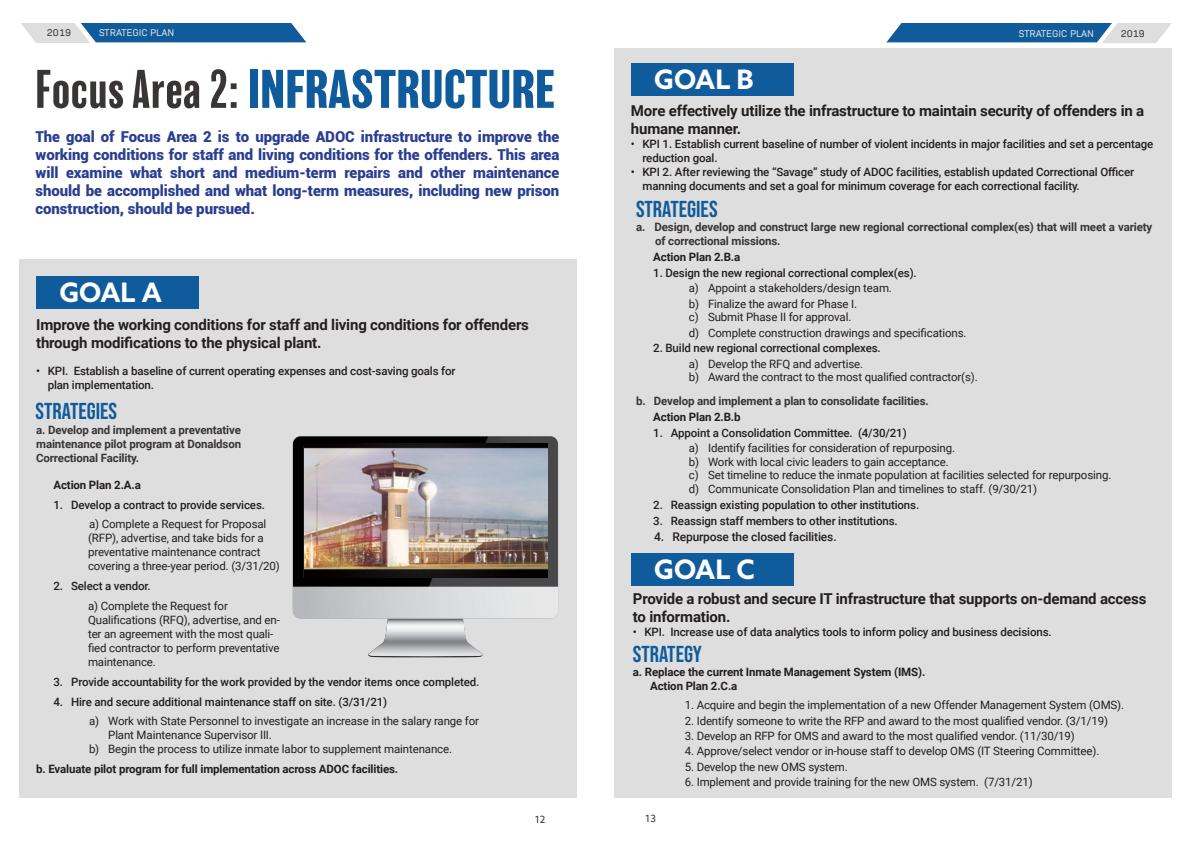
<style>
.page{position:relative;width:1191px;height:842px;background:#fff}
.page>*{position:absolute;margin:0;border:0;box-sizing:border-box;transform-origin:0 0}
.t1{font:700 50px "Balboa";color:#0f5b9b}
.t2{font:700 26.9px "Azo Sans";color:#fff}
.t3{font:23px "Bebas Neue";color:#0f5b9b}
.t4{font:900 15px/18px "Roboto";letter-spacing:-.005em;color:#2a3f91;text-align:justify}
.t5{font:700 15px/18px "Roboto";letter-spacing:-.01em;color:#241f1f}
.t6{font:500 12px "Roboto";letter-spacing:-.01em;color:#241f1f}
.t7{font:11.5px/14px "Roboto";letter-spacing:-.01em;color:#241f1f}
.t8{font:500 11.5px/14px "Roboto";letter-spacing:-.01em;color:#241f1f}
.t9{font:700 11.5px/14px "Roboto";letter-spacing:-.01em;color:#393535}
.t10{font:700 11.5px/14px "Roboto";letter-spacing:-.01em;color:#241f1f}
.t11{font:10px "Bio Sans";color:#dedede}
.t12{font:10px "Bio Sans";color:#393535}
.t13{font:10px "Azo Sans";color:#393535}
.s1{font-weight:400;font-stretch:condensed;color:#393535}
</style>
<div class="page">
<div style="left:614px;top:49px;width:558px;height:749px;background:#dedede"></div>
<svg style="left:21px;top:23px;width:285px;height:20px;background:#4c83b1"></svg>
<svg style="left:886px;top:23px;width:285px;height:20px;background:#4c83b1"></svg>
<div style="left:19px;top:260px;width:557px;height:538px;background:#dedede"></div>
<div style="left:631px;top:63px;width:162px;height:33px;background:#0f5b9b"></div>
<div style="left:631px;top:553px;width:162px;height:33px;background:#0f5b9b"></div>
<div style="left:36px;top:276px;width:162px;height:32px;background:#0f5b9b"></div>
<img style="left:292px;top:436px;width:267px;height:222px">
<img style="left:304px;top:444px;width:243px;height:133px">
<p class="t12" style="left:47px;top:26px;width:26px">2019</p>
<p class="t11" style="left:99px;top:26px;width:77px">STRATEGIC PLAN</p>
<p class="t11" style="left:1018px;top:26px;width:77px">STRATEGIC PLAN</p>
<p class="t12" style="left:1120px;top:26px;width:26px">2019</p>
<h1 class="t1" style="left:36px;top:61px;width:520px"><span class="s1">Focus Area 2:</span> INFRASTRUCTURE</h1>
<h3 class="t5" style="left:631px;top:101px;width:515px">More effectively utilize the infrastructure to maintain security of offenders in a humane manner.</h3>
<p class="t8" style="left:642px;top:137px;width:512px;text-indent:-12px">• KPI 1. Establish current baseline of number of violent incidents in major facilities and set a percentage reduction goal.</p>
<p class="t8" style="left:642px;top:165px;width:493px;text-indent:-12px">• KPI 2. After reviewing the “Savage” study of ADOC facilities, establish updated Correctional Officer manning documents and set a goal for minimum coverage for each correctional facility.</p>
<h2 class="t2" style="left:654px;top:61px;width:101px">GOAL B</h2>
<p class="t4" style="left:36px;top:127px;width:525px">The goal of Focus Area 2 is to upgrade ADOC infrastructure to improve the working conditions for staff and living conditions for the offenders. This area will examine what short and medium-term repairs and other maintenance should be accomplished and what long-term measures, including new prison construction, should be pursued.</p>
<h3 class="t3" style="left:636px;top:196px;width:83px">STRATEGIES</h3>
<p class="t9" style="left:655px;top:220px;width:499px;text-indent:-19px">a. Design, develop and construct large new regional correctional complex(es) that will meet a variety of correctional missions.</p>
<p class="t10" style="left:653px;top:249px;width:88px">Action Plan 2.B.a</p>
<p class="t8" style="left:653px;top:265px;width:265px">1. Design the new regional correctional complex(es).</p>
<p class="t7" style="left:689px;top:280px;width:205px;line-height:15.4px">a) Appoint a stakeholders/design team. b) Finalize the award for Phase I.</p>
<p class="t7" style="left:689px;top:309px;width:279px;line-height:15.4px">c) Submit Phase II for approval.<br>d) Complete construction drawings and specifications.</p>
<p class="t8" style="left:653px;top:341px;width:229px">2. Build new regional correctional complexes.</p>
<p class="t7" style="left:689px;top:357px;width:290px;line-height:13.5px">a) Develop the RFQ and advertise.<br>b) Award the contract to the most qualified contractor(s).</p>
<p class="t9" style="left:636px;top:394px;width:294px">b. Develop and implement a plan to consolidate facilities.</p>
<p class="t10" style="left:653px;top:410px;width:89px">Action Plan 2.B.b</p>
<p class="t8" style="left:653px;top:425px;width:255px">1. Appoint a Consolidation Committee. (4/30/21)</p>
<p class="t7" style="left:689px;top:441px;width:424px;line-height:13.5px">a) Identify facilities for consideration of repurposing.<br>b) Work with local civic leaders to gain acceptance.<br>c) Set timeline to reduce the inmate population at facilities selected for repurposing. d) Communicate Consolidation Plan and timelines to staff. (9/30/21)</p>
<p class="t8" style="left:653px;top:497px;width:267px">2. Reassign existing population to other institutions.</p>
<p class="t8" style="left:653px;top:513px;width:246px">3. Reassign staff members to other institutions.</p>
<p class="t6" style="left:654px;top:528px;width:184px">4. Repurpose the closed facilities.</p>
<h2 class="t2" style="left:59px;top:274px;width:104px">GOAL A</h2>
<h3 class="t5" style="left:36px;top:315px;width:494px">Improve the working conditions for staff and living conditions for offenders through modifications to the physical plant.</h3>
<p class="t8" style="left:48px;top:363px;width:409px;text-indent:-12px">• KPI. Establish a baseline of current operating expenses and cost-saving goals for plan implementation.</p>
<p class="t9" style="left:36px;top:422px;width:206px;text-align:justify">a. Develop and implement a preventative maintenance pilot program at Donaldson Correctional Facility.</p>
<p class="t10" style="left:53px;top:477px;width:89px">Action Plan 2.A.a</p>
<p class="t8" style="left:53px;top:497px;width:213px">1. Develop a contract to provide services.</p>
<p class="t7" style="left:88px;top:517px;width:193px">a) Complete a Request for Proposal (RFP), advertise, and take bids for a preventative maintenance contract covering a three-year period. (3/31/20)</p>
<p class="t8" style="left:53px;top:579px;width:99px">2. Select a vendor.</p>
<p class="t7" style="left:88px;top:598px;width:193px">a) Complete the Request for<br>Qualifications (RFQ), advertise, and en&shy;ter an agreement with the most quali&shy;fied contractor to perform preventative maintenance.</p>
<p class="t8" style="left:53px;top:674px;width:427px">3. Provide accountability for the work provided by the vendor items once completed.</p>
<p class="t8" style="left:53px;top:694px;width:335px">4. Hire and secure additional maintenance staff on site. (3/31/21)</p>
<p class="t7" style="left:89px;top:714px;width:391px">a) Work with State Personnel to investigate an increase in the salary range for</p>
<p class="t7" style="left:108px;top:728px;width:165px">Plant Maintenance Supervisor III.</p>
<p class="t7" style="left:89px;top:742px;width:365px">b) Begin the process to utilize inmate labor to supplement maintenance.</p>
<p class="t10" style="left:36px;top:761px;width:363px">b. Evaluate pilot program for full implementation across ADOC facilities.</p>
<h3 class="t3" style="left:36px;top:398px;width:83px">STRATEGIES</h3>
<h2 class="t2" style="left:654px;top:551px;width:102px">GOAL C</h2>
<h3 class="t5" style="left:633px;top:589px;width:515px">Provide a robust and secure IT infrastructure that supports on-demand access to information.</h3>
<p class="t8" style="left:633px;top:624px;width:420px">• KPI. Increase use of data analytics tools to inform policy and business decisions.</p>
<h3 class="t3" style="left:633px;top:641px;width:70px">STRATEGY</h3>
<p class="t10" style="left:650px;top:664px;width:277px;text-indent:-17px">a. Replace the current Inmate Management System (IMS).<br>Action Plan 2.C.a</p>
<p class="t7" style="left:684px;top:698px;width:441px">1. Acquire and begin the implementation of a new Offender Management System (OMS).</p>
<p class="t7" style="left:684px;top:713px;width:425px">2. Identify someone to write the RFP and award to the most qualified vendor. (3/1/19)</p>
<p class="t7" style="left:684px;top:728px;width:392px">3. Develop an RFP for OMS and award to the most qualified vendor. (11/30/19)</p>
<p class="t7" style="left:684px;top:744px;width:416px">4. Approve/select vendor or in-house staff to develop OMS (IT Steering Committee).</p>
<p class="t7" style="left:684px;top:759px;width:164px">5. Develop the new OMS system.</p>
<p class="t7" style="left:684px;top:775px;width:349px">6. Implement and provide training for the new OMS system. (7/31/21)</p>
<p class="t13" style="left:535px;top:813px;width:12px">12</p>
<p class="t13" style="left:645px;top:811px;width:12px">13</p>
</div>
